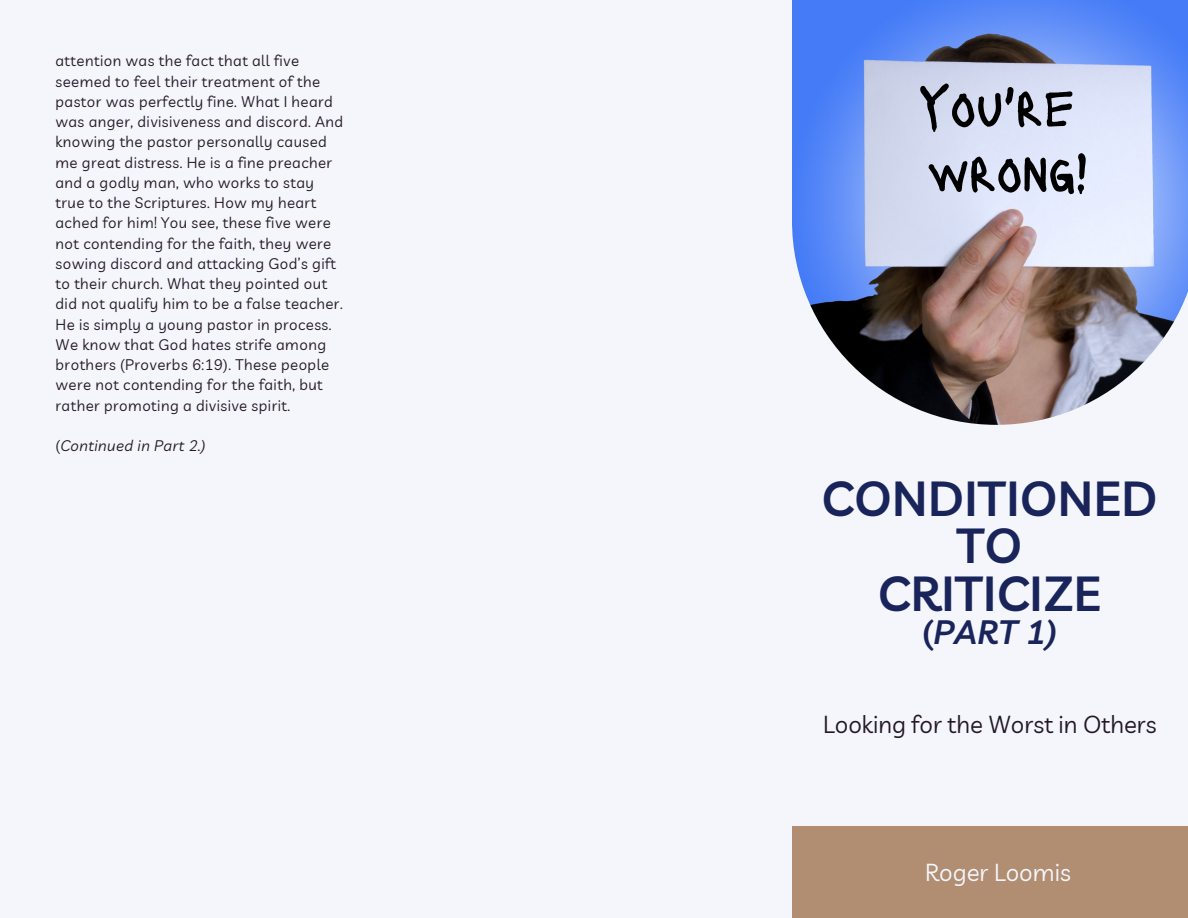
<style>
.page{position:relative;width:1188px;height:918px;background:#f4f6fc}
.page>*{position:absolute;margin:0;border:0;box-sizing:border-box;transform-origin:0 0}
.t1{font:54px/65.2px "Lacquer";color:#000}
.t2{font:600 48px/47.2px "Livvic";letter-spacing:.01em;color:#19245a;text-align:center}
.t3{font:italic 600 33px "Livvic";color:#19245a}
.t4{font:24px "Livvic";color:#241826}
.t5{font:24px "Livvic";color:#f4f6fc}
.t6{font:15px/20.2px "Livvic";letter-spacing:.03em;color:#241826}
.t7{font:italic 15px "Livvic";letter-spacing:.03em;color:#241826}
.s1{font-style:normal}
</style>
<div class="page">
<img style="left:792px;top:0;width:396px;height:425px">
<div style="left:792px;top:826px;width:396px;height:92px;background:#b18d72"></div>
<p class="t6" style="left:56px;top:51px;width:289px">attention was the fact that all five seemed to feel their treatment of the pastor was perfectly fine. What I heard was anger, divisiveness and discord. And knowing the pastor personally caused me great distress. He is a fine preacher and a godly man, who works to stay true to the Scriptures. How my heart ached for him! You see, these five were not contending for the faith, they were sowing discord and attacking God’s gift to their church. What they pointed out did not qualify him to be a false teacher.<br>He is simply a young pastor in process.<br>We know that God hates strife among brothers (Proverbs 6:19). These people were not contending for the faith, but rather promoting a divisive spirit.</p>
<p class="t7" style="left:56px;top:436px;width:152px"><span class="s1">(</span>Continued in Part 2.)</p>
<h1 class="t1" style="left:919px;top:72px;width:171px">You're wrong!</h1>
<h2 class="t2" style="left:822px;top:474px;width:337px">CONDITIONED<br>TO<br>CRITICIZE</h2>
<h3 class="t3" style="left:922px;top:611px;width:137px"><span class="s1">(</span>PART 1)</h3>
<h3 class="t4" style="left:823px;top:709px;width:335px">Looking for the Worst in Others</h3>
<h3 class="t5" style="left:925px;top:856px;width:147px">Roger Loomis</h3>
</div>
